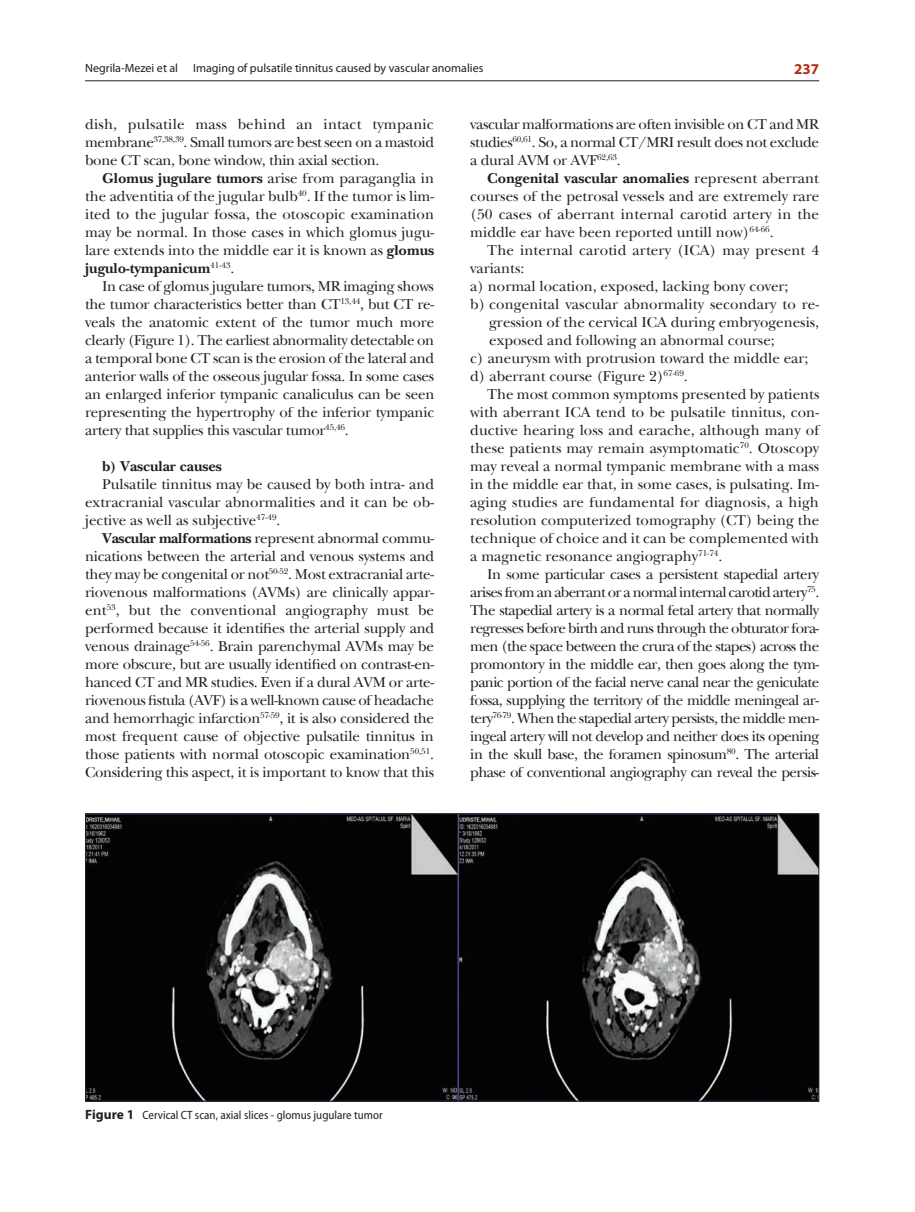
<style>
.page{position:relative;width:915px;height:1212px;background:#fff}
.page>*{position:absolute;margin:0;border:0;box-sizing:border-box;transform-origin:0 0}
.t1{font:15px/18px "Baskerville Std RO";color:#231f20;text-align:justify}
.t2{font:15px "Baskerville Std RO";letter-spacing:-.04em;color:#231f20}
.t3{font:15px "Baskerville Std RO";letter-spacing:-.035em;color:#231f20}
.t4{font:15px "Baskerville Std RO";letter-spacing:-.03em;color:#231f20}
.t5{font:15px "Baskerville Std RO";letter-spacing:-.045em;color:#231f20}
.t6{font:700 15px "Baskerville Std RO";color:#231f20}
.t7{font:700 15px "Myriad Pro";color:#b22b14}
.t8{font:12px "Myriad Pro";color:#231f20}
.t9{font:semi-condensed 12px "Myriad Pro";color:#231f20}
.s1{font-weight:700}
.s2{font-weight:700;font-stretch:normal;font-size:13.5px}
</style>
<div class="page">
<hr style="left:85px;top:80px;width:734px;height:1px;background:#231f20">
<img style="left:87px;top:815px;width:730px;height:284px">
<p class="t8" style="left:85px;top:62px;width:94px">Negrila-Mezei et al</p>
<p class="t8" style="left:193px;top:62px;width:291px">Imaging of pulsatile tinnitus caused by vascular anomalies</p>
<p class="t7" style="left:794px;top:61px;width:26px">237</p>
<p class="t1" style="left:85px;top:116px;width:350px">dish, pulsatile mass behind an intact tympanic membrane<sup>37,38,39</sup>. Small tumors are best seen on a mastoid bone CT scan, bone window, thin axial section.</p>
<p class="t1" style="left:85px;top:170px;width:350px;text-indent:17px"><span class="s1">Glomus jugulare tumors</span> arise from paraganglia in the adventitia of the jugular bulb<sup>40</sup>. If the tumor is lim&shy;ited to the jugular fossa, the otoscopic examination may be normal. In those cases in which glomus jugu&shy;lare extends into the middle ear it is known as <span class="s1">glomus jugulo-tympanicum</span><sup>41-43</sup>.</p>
<p class="t1" style="left:85px;top:278px;width:350px;text-indent:17px">In case of glomus jugulare tumors, MR imaging shows the tumor characteristics better than CT<sup>13,44</sup>, but CT re&shy;veals the anatomic extent of the tumor much more clearly (Figure 1). The earliest abnormality detectable on a temporal bone CT scan is the erosion of the lateral and anterior walls of the osseous jugular fossa. In some cases an enlarged inferior tympanic canaliculus can be seen representing the hypertrophy of the inferior tympanic artery that supplies this vascular tumor<sup>45,46</sup>.</p>
<p class="t6" style="left:102px;top:458px;width:121px">b) Vascular causes</p>
<p class="t1" style="left:85px;top:476px;width:350px;text-indent:17px">Pulsatile tinnitus may be caused by both intra- and extracranial vascular abnormalities and it can be ob&shy;jective as well as subjective<sup>47-49</sup>.</p>
<p class="t1" style="left:85px;top:530px;width:350px;text-indent:17px"><span class="s1">Vascular malformations</span> represent abnormal commu&shy;nications between the arterial and venous systems and they may be congenital or not<sup>50-52</sup>. Most extracranial arte&shy;riovenous malformations (AVMs) are clinically appar&shy;ent<sup>53</sup>, but the conventional angiography must be performed because it identifies the arterial supply and venous drainage<sup>54-56</sup>. Brain parenchymal AVMs may be more obscure, but are usually identified on contrast-en&shy;hanced CT and MR studies. Even if a dural AVM or arte&shy;riovenous fistula (AVF) is a well-known cause of headache and hemorrhagic infarction<sup>57-59</sup>, it is also considered the most frequent cause of objective pulsatile tinnitus in those patients with normal otoscopic examination<sup>50,51</sup>.<br>Considering this aspect, it is important to know that this</p>
<p class="t1" style="left:470px;top:116px;width:350px">vascular malformations are often invisible on CT and MR studies<sup>60,61</sup>. So, a normal CT/MRI result does not exclude a dural AVM or AVF<sup>62,63</sup>.</p>
<p class="t1" style="left:470px;top:170px;width:350px;text-indent:17px"><span class="s1">Congenital vascular anomalies</span> represent aberrant courses of the petrosal vessels and are extremely rare (50 cases of aberrant internal carotid artery in the middle ear have been reported untill now)<sup>64-66</sup>.</p>
<p class="t1" style="left:487px;top:242px;width:333px">The internal carotid artery (ICA) may present 4</p>
<p class="t1" style="left:470px;top:260px;width:55px">variants:</p>
<p class="t1" style="left:470px;top:278px;width:320px">a) normal location, exposed, lacking bony cover;</p>
<p class="t1" style="left:470px;top:296px;width:350px">b) congenital vascular abnormality secondary to re-</p>
<p class="t1" style="left:489px;top:314px;width:331px">gression of the cervical ICA during embryogenesis,</p>
<p class="t1" style="left:489px;top:332px;width:287px">exposed and following an abnormal course;</p>
<p class="t1" style="left:470px;top:350px;width:339px">c) aneurysm with protrusion toward the middle ear;</p>
<p class="t1" style="left:470px;top:368px;width:219px">d) aberrant course (Figure 2)<sup>67-69</sup>.</p>
<p class="t1" style="left:487px;top:386px;width:333px">The most common symptoms presented by patients</p>
<p class="t1" style="left:470px;top:404px;width:350px">with aberrant ICA tend to be pulsatile tinnitus, con-</p>
<p class="t1" style="left:470px;top:422px;width:350px">ductive hearing loss and earache, although many of</p>
<p class="t1" style="left:470px;top:440px;width:350px">these patients may remain asymptomatic<sup>70</sup>. Otoscopy</p>
<p class="t1" style="left:470px;top:458px;width:350px">may reveal a normal tympanic membrane with a mass</p>
<p class="t1" style="left:470px;top:476px;width:350px">in the middle ear that, in some cases, is pulsating. Im-</p>
<p class="t1" style="left:470px;top:494px;width:350px">aging studies are fundamental for diagnosis, a high</p>
<p class="t1" style="left:470px;top:512px;width:350px">resolution computerized tomography (CT) being the</p>
<p class="t1" style="left:470px;top:530px;width:350px">technique of choice and it can be complemented with</p>
<p class="t1" style="left:470px;top:548px;width:253px">a magnetic resonance angiography<sup>71-74</sup>.</p>
<p class="t4" style="left:487px;top:566px;width:333px">In some particular cases a persistent stapedial artery</p>
<p class="t5" style="left:470px;top:584px;width:350px">arises from an aberrant or a normal internal carotid artery<sup>75</sup>.</p>
<p class="t3" style="left:470px;top:602px;width:350px">The stapedial artery is a normal fetal artery that normally</p>
<p class="t2" style="left:470px;top:620px;width:350px">regresses before birth and runs through the obturator fora-</p>
<p class="t2" style="left:470px;top:638px;width:350px">men (the space between the crura of the stapes) across the</p>
<p class="t3" style="left:470px;top:656px;width:350px">promontory in the middle ear, then goes along the tym-</p>
<p class="t2" style="left:470px;top:674px;width:350px">panic portion of the facial nerve canal near the geniculate</p>
<p class="t3" style="left:470px;top:692px;width:350px">fossa, supplying the territory of the middle meningeal ar-</p>
<p class="t2" style="left:470px;top:710px;width:350px">tery<sup>76-79</sup>. When the stapedial artery persists, the middle men-</p>
<p class="t2" style="left:470px;top:728px;width:350px">ingeal artery will not develop and neither does its opening</p>
<p class="t4" style="left:470px;top:746px;width:350px">in the skull base, the foramen spinosum<sup>80</sup>. The arterial</p>
<p class="t3" style="left:470px;top:764px;width:350px">phase of conventional angiography can reveal the persis-</p>
<p class="t9" style="left:85px;top:1108px;width:299px"><span class="s2">Figure 1</span> Cervical CT scan, axial slices - glomus jugulare tumor</p>
</div>
